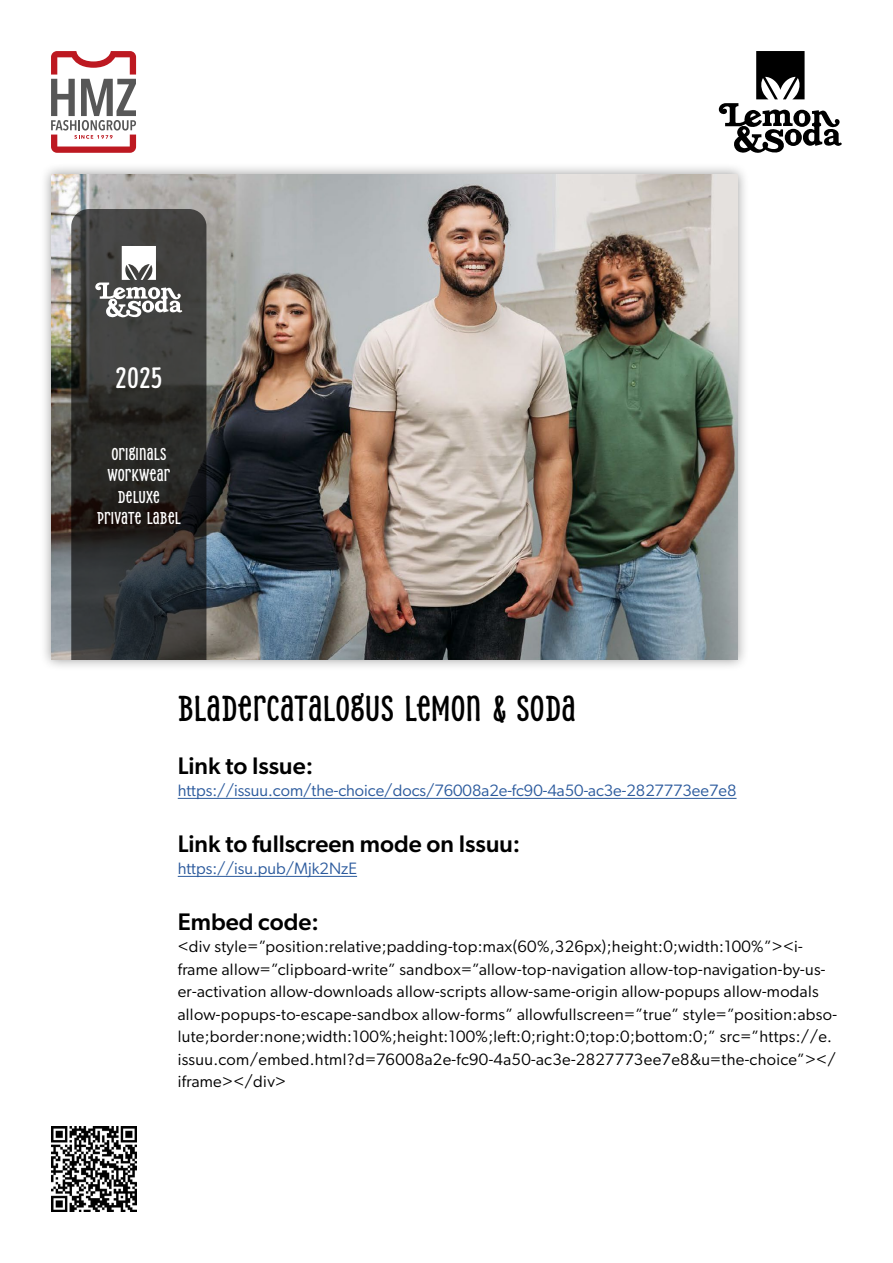
<style>
.page{position:relative;width:893px;height:1263px;background:#fff}
.page>*{position:absolute;margin:0;border:0;box-sizing:border-box;transform-origin:0 0}
.t1{font:700 36px "Alasassy Caps";letter-spacing:.01em;color:#000}
.t2{font:700 29.4px "Alasassy Caps";color:#fff}
.t3{font:500 24px "Gibson";color:#000}
.t4{font:700 17.1px/21.1px "Alasassy Caps";letter-spacing:.01em;color:#fff;text-align:center}
.t5{font:16.5px/22.5px "Gibson";letter-spacing:.02em;color:#000}
.t6{font:16.5px "Gibson";color:#2b5a9d}
</style>
<div class="page">
<svg style="left:51px;top:51px;width:85px;height:102px"></svg>
<div style="left:39px;top:163px;width:710px;height:508px;background:#000;opacity:.4"></div>
<img style="left:51px;top:174px;width:686px;height:485px">
<svg style="left:71px;top:209px;width:135px;height:450px;background:#313231"></svg>
<svg style="left:95px;top:246px;width:87px;height:72px"></svg>
<hr style="left:178px;top:798px;width:558px;height:1px;background:#2b5a9d">
<hr style="left:178px;top:876px;width:179px;height:1px;background:#2b5a9d">
<svg style="left:719px;top:51px;width:123px;height:102px"></svg>
<img style="left:51px;top:1127px;width:85px;height:85px">
<h2 class="t2" style="left:115px;top:362px;width:49px">2025</h2>
<p class="t4" style="left:97px;top:444px;width:86px">ORIGINALS<br>WORKWEAR<br>DELUXE<br>PRIVATE LABEL</p>
<h1 class="t1" style="left:178px;top:690px;width:400px">BLADERCATALOGUS LEMON &amp; SODA</h1>
<h3 class="t3" style="left:178px;top:751px;width:137px">Link to Issue:</h3>
<p class="t6" style="left:178px;top:781px;width:560px">https://issuu.com/the-choice/docs/76008a2e-fc90-4a50-ac3e-2827773ee7e8</p>
<h3 class="t3" style="left:178px;top:829px;width:344px">Link to fullscreen mode on Issuu:</h3>
<p class="t6" style="left:178px;top:859px;width:181px">https://isu.pub/Mjk2NzE</p>
<h3 class="t3" style="left:178px;top:907px;width:143px">Embed code:</h3>
<p class="t5" style="left:178px;top:935px;width:661px">&lt;div style=”position:relative;padding-top:max(60%,326px);height:0;width:100%”&gt;&lt;i&shy;frame allow=”clipboard-write” sandbox=”allow-top-navigation allow-top-navigation-by-us&shy;er-activation allow-downloads allow-scripts allow-same-origin allow-popups allow-modals allow-popups-to-escape-sandbox allow-forms” allowfullscreen=”true” style=”position:abso&shy;lute;border:none;width:100%;height:100%;left:0;right:0;top:0;bottom:0;” src=”https://e. issuu.com/embed.html?d=76008a2e-fc90-4a50-ac3e-2827773ee7e8&amp;u=the-choice”&gt;&lt;/ iframe&gt;&lt;/div&gt;</p>
</div>
